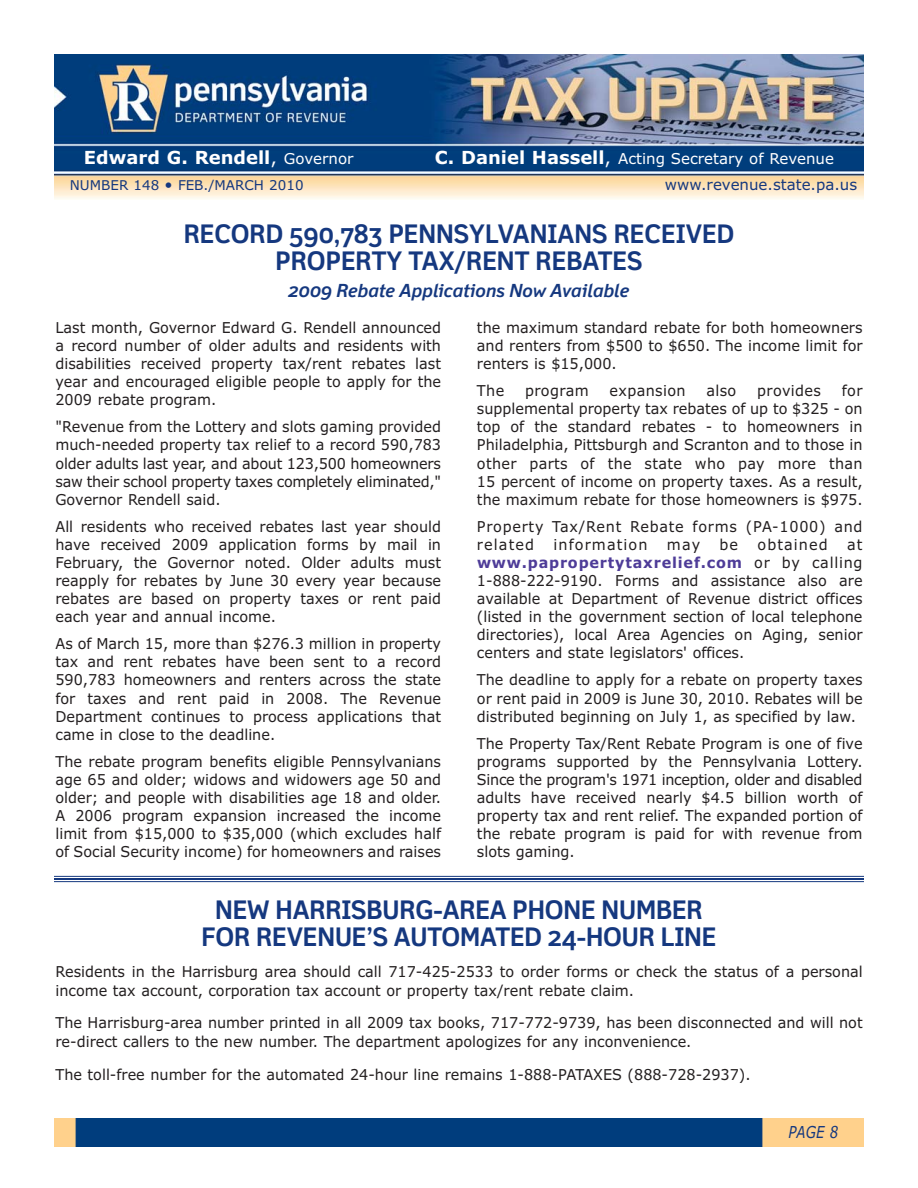
<style>
.page{position:relative;width:918px;height:1188px;background:#fff}
.page>*{position:absolute;margin:0;border:0;box-sizing:border-box;transform-origin:0 0}
.t1{font:700 25.5px/27px "Felbridge Std";letter-spacing:-.005em;color:#15387f;text-align:center;scale:.96 1}
.t2{font:italic 700 18px "Felbridge Std";color:#15387f}
.t3{font:700 18px "Verdana";color:#fff}
.t4{font:italic 16.5px "Verdana";color:#15387f;scale:.8 1}
.t5{font:15px/18.1px "Verdana";color:#231f20;text-align:justify;scale:.96 1}
.t6{font:15px/18.1px "Verdana";letter-spacing:.05em;color:#231f20;scale:.96 1}
.t7{font:15px "Verdana";color:#fff}
.t8{font:15px "Verdana";letter-spacing:.025em;color:#231f20;scale:.96 1}
.t9{font:15px "Verdana";color:#15387f}
.t10{font:15px "Verdana";letter-spacing:.075em;color:#231f20;scale:.96 1}
.t11{font:13.5px "Verdana";color:#15387f}
.s1{font-weight:400}
.s2{font-weight:400;font-size:15px}
.s3{font-weight:700;font-size:18px}
.s4{font-size:18px}
.s5{font-size:15px}
.s6{font-weight:700;color:#4e3c98}
</style>
<div class="page">
<img style="left:54px;top:1119px;width:810px;height:28px">
<img style="left:54px;top:54px;width:810px;height:145px">
<hr style="left:54px;top:876px;width:810px;height:1px;background:#15387f">
<hr style="left:54px;top:878px;width:810px;height:2px;background:#15387f">
<hr style="left:54px;top:881px;width:810px;height:1px;background:#15387f">
<p class="t3" style="left:84px;top:151px;width:271px">Edward G. Rendell<span class="s1">,</span> <span class="s2">Governor</span></p>
<p class="t7" style="left:435px;top:153px;width:401px"><span class="s3">C. Daniel Hassell</span><span class="s4">,</span> Acting Secretary of Revenue</p>
<p class="t11" style="left:70px;top:180px;width:235px">NUMBER 148 <span class="s5">•</span> FEB./MARCH 2010</p>
<p class="t9" style="left:665px;top:178px;width:194px">www.revenue.state.pa.us</p>
<h1 class="t1" style="left:184px;top:221px;width:575px">RECORD 590,783 PENNSYLVANIANS RECEIVED<br>PROPERTY TAX/RENT REBATES</h1>
<p class="t2" style="left:288px;top:284px;width:343px">2009 Rebate Applications Now Available</p>
<p class="t5" style="left:56px;top:320px;width:403px">Last month, Governor Edward G. Rendell announced a record number of older adults and residents with disabilities received property tax/rent rebates last year and encouraged eligible people to apply for the 2009 rebate program.</p>
<p class="t5" style="left:56px;top:419px;width:403px">"Revenue from the Lottery and slots gaming provided much-needed property tax relief to a record 590,783 older adults last year, and about 123,500 homeowners saw their school property taxes completely eliminated," Governor Rendell said.</p>
<p class="t5" style="left:56px;top:519px;width:403px">All residents who received rebates last year should have received 2009 application forms by mail in February, the Governor noted. Older adults must reapply for rebates by June 30 every year because rebates are based on property taxes or rent paid each year and annual income.</p>
<p class="t5" style="left:56px;top:636px;width:403px">As of March 15, more than $276.3 million in property tax and rent rebates have been sent to a record 590,783 homeowners and renters across the state for taxes and rent paid in 2008. The Revenue Department continues to process applications that came in close to the deadline.</p>
<p class="t5" style="left:56px;top:754px;width:403px">The rebate program benefits eligible Pennsylvanians age 65 and older; widows and widowers age 50 and older; and people with disabilities age 18 and older.<br>A 2006 program expansion increased the income limit from $15,000 to $35,000 (which excludes half of Social Security income) for homeowners and raises</p>
<p class="t5" style="left:477px;top:320px;width:403px">the maximum standard rebate for both homeowners and renters from $500 to $650. The income limit for renters is $15,000.</p>
<p class="t5" style="left:477px;top:383px;width:30px">The</p>
<p class="t8" style="left:525px;top:385px;width:68px">program</p>
<p class="t8" style="left:610px;top:385px;width:81px">expansion</p>
<p class="t5" style="left:706px;top:383px;width:33px">also</p>
<p class="t8" style="left:757px;top:385px;width:68px">provides</p>
<p class="t5" style="left:477px;top:383px;width:403px;text-indent:365px">for supplemental property tax rebates of up to $325 - on top of the standard rebates - to homeowners in Philadelphia, Pittsburgh and Scranton and to those in other parts of the state who pay more than 15 percent of income on property taxes. As a result, the maximum rebate for those homeowners is $975.</p>
<p class="t6" style="left:477px;top:519px;width:403px">Property Tax/Rent Rebate forms (PA-1000) and related</p>
<p class="t10" style="left:553px;top:538px;width:100px">information</p>
<p class="t5" style="left:667px;top:537px;width:36px">may</p>
<p class="t5" style="left:720px;top:537px;width:21px">be</p>
<p class="t10" style="left:757px;top:538px;width:75px">obtained</p>
<p class="t5" style="left:477px;top:537px;width:403px;text-indent:370px">at <span class="s6">www.papropertytaxrelief.com</span> or by calling 1-888-222-9190. Forms and assistance also are available at Department of Revenue district offices (listed in the government section of local telephone directories), local Area Agencies on Aging, senior centers and state legislators' offices.</p>
<p class="t5" style="left:477px;top:672px;width:403px">The deadline to apply for a rebate on property taxes or rent paid in 2009 is June 30, 2010. Rebates will be distributed beginning on July 1, as specified by law.</p>
<p class="t5" style="left:477px;top:735px;width:403px">The Property Tax/Rent Rebate Program is one of five programs supported by the Pennsylvania Lottery.<br>Since the program's 1971 inception, older and disabled adults have received nearly $4.5 billion worth of property tax and rent relief. The expanded portion of the rebate program is paid for with revenue from slots gaming.</p>
<h1 class="t1" style="left:202px;top:896px;width:538px">NEW HARRISBURG-AREA PHONE NUMBER<br>FOR REVENUE’S AUTOMATED 24-HOUR LINE</h1>
<p class="t5" style="left:56px;top:963px;width:842px;line-height:19px">Residents in the Harrisburg area should call 717-425-2533 to order forms or check the status of a personal income tax account, corporation tax account or property tax/rent rebate claim.</p>
<p class="t5" style="left:56px;top:1015px;width:842px;line-height:19px">The Harrisburg-area number printed in all 2009 tax books, 717-772-9739, has been disconnected and will not re-direct callers to the new number. The department apologizes for any inconvenience.</p>
<p class="t5" style="left:56px;top:1067px;width:726px">The toll-free number for the automated 24-hour line remains 1-888-PATAXES (888-728-2937).</p>
<p class="t4" style="left:788px;top:1126px;width:64px">PAGE 8</p>
</div>
